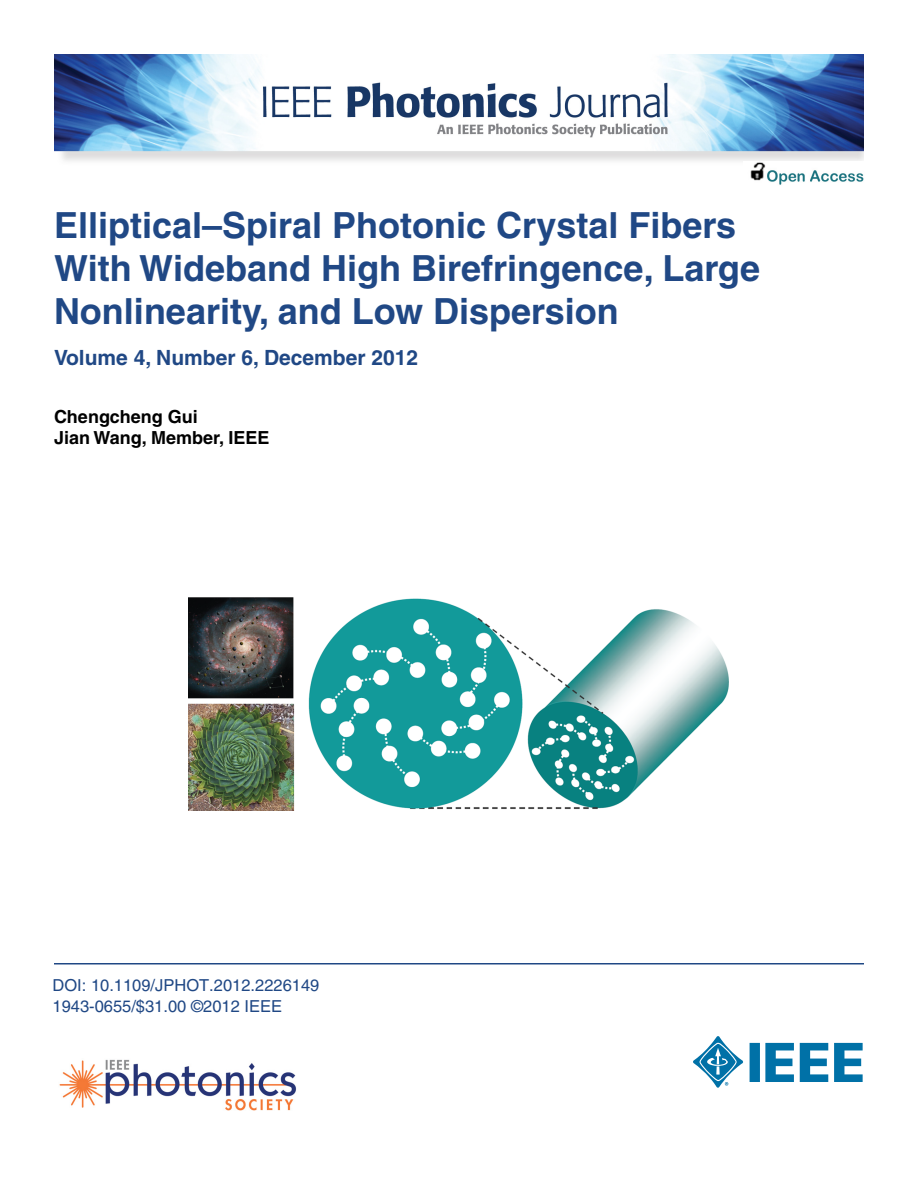
<style>
.page{position:relative;width:918px;height:1188px;background:#fff}
.page>*{position:absolute;margin:0;border:0;box-sizing:border-box;transform-origin:0 0}
.t1{font:700 36px/43.2px "Helvetica";color:#204885}
.t2{font:700 21px "Helvetica";color:#204885}
.t3{font:700 18px/21.6px "Helvetica";color:#000}
.t4{font:16.5px/21px "Helvetica";color:#204885}
</style>
<div class="page">
<img style="left:54px;top:54px;width:810px;height:107px">
<img style="left:750px;top:162px;width:114px;height:23px">
<svg style="left:693px;top:1036px;width:170px;height:52px"></svg>
<img style="left:59px;top:1059px;width:237px;height:52px">
<img style="left:188px;top:597px;width:540px;height:214px">
<hr style="left:54px;top:963px;width:810px;height:1px;background:#204885">
<p class="t1" style="left:54px;top:207px;width:708px">Elliptical–Spiral Photonic Crystal Fibers<br>With Wideband High Birefringence, Large<br>Nonlinearity, and Low Dispersion</p>
<p class="t2" style="left:54px;top:350px;width:366px">Volume 4, Number 6, December 2012</p>
<p class="t3" style="left:54px;top:407px;width:217px">Chengcheng Gui<br>Jian Wang, Member, IEEE</p>
<p class="t4" style="left:52px;top:976px;width:268px">DOI: 10.1109/JPHOT.2012.2226149<br>1943-0655/$31.00 ©2012 IEEE</p>
</div>
